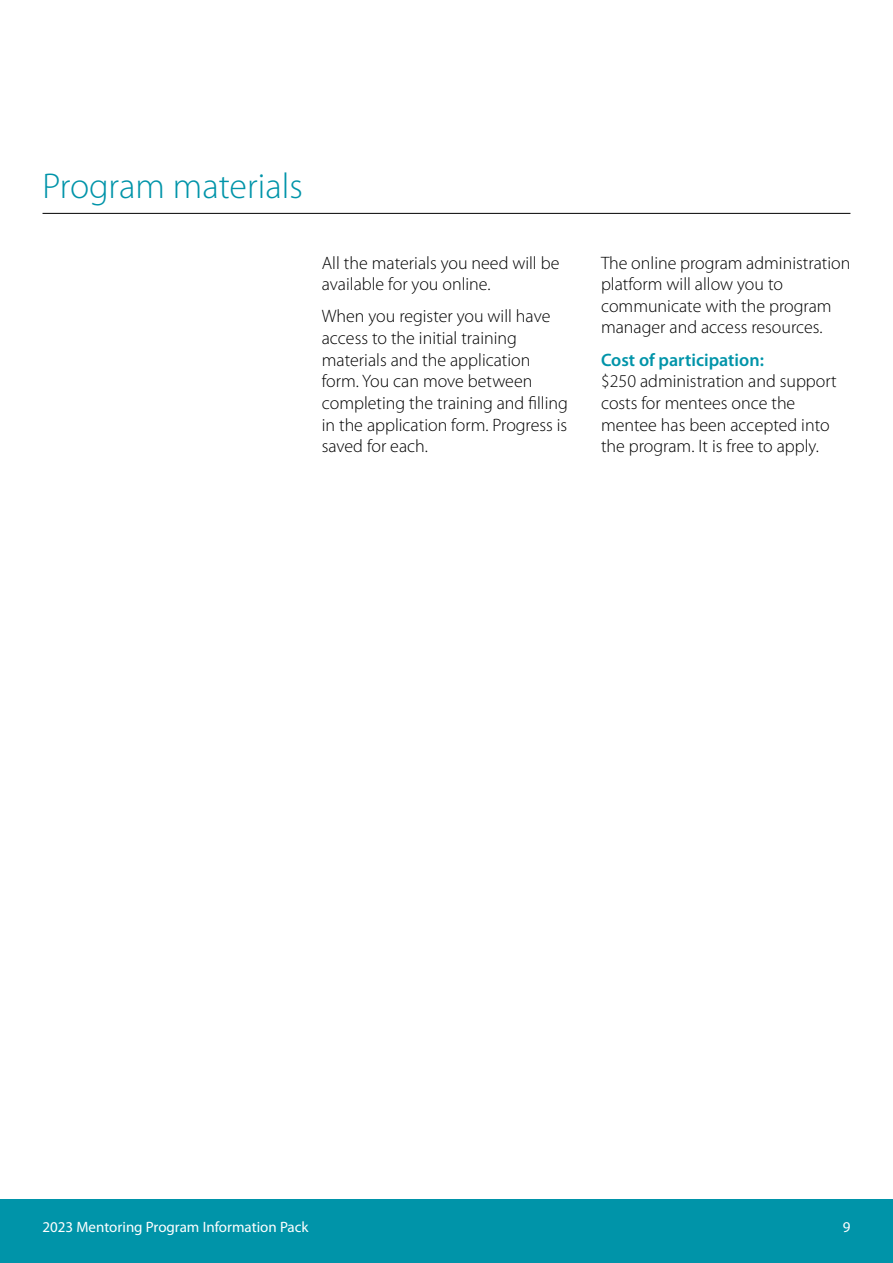
<style>
.page{position:relative;width:893px;height:1263px;background:#fff}
.page>*{position:absolute;margin:0;border:0;box-sizing:border-box;transform-origin:0 0}
.Heading2{font:300 36px "Myriad Pro";color:#0094a9}
.Text{font:300 18px/21.6px "Myriad Pro";color:#000}
.t1{font:600 18px "Myriad Pro";color:#0094a9}
.t2{font:15px "Myriad Pro";color:#fff}
</style>
<div class="page">
<hr style="left:43px;top:213px;width:807px;height:1px;background:#000">
<div style="left:0;top:1199px;width:893px;height:64px;background:#0094a9"></div>
<h2 class="Heading2" style="left:43px;top:164px;width:262px">Program materials</h2>
<p class="Text" style="left:322px;top:252px;width:239px">All the materials you need will be available for you online.</p>
<p class="Text" style="left:322px;top:305px;width:248px">When you register you will have access to the initial training materials and the application form. You can move between completing the training and filling in the application form. Progress is saved for each.</p>
<p class="Text" style="left:601px;top:252px;width:251px">The online program administration platform will allow you to communicate with the program manager and access resources.</p>
<h3 class="t1" style="left:601px;top:348px;width:164px">Cost of participation:</h3>
<p class="Text" style="left:601px;top:370px;width:237px">$250 administration and support costs for mentees once the mentee has been accepted into the program. It is free to apply.</p>
<p class="t2" style="left:43px;top:1217px;width:268px">2023 Mentoring Program Information Pack</p>
<p class="t2" style="left:843px;top:1217px;width:9px">9</p>
</div>
